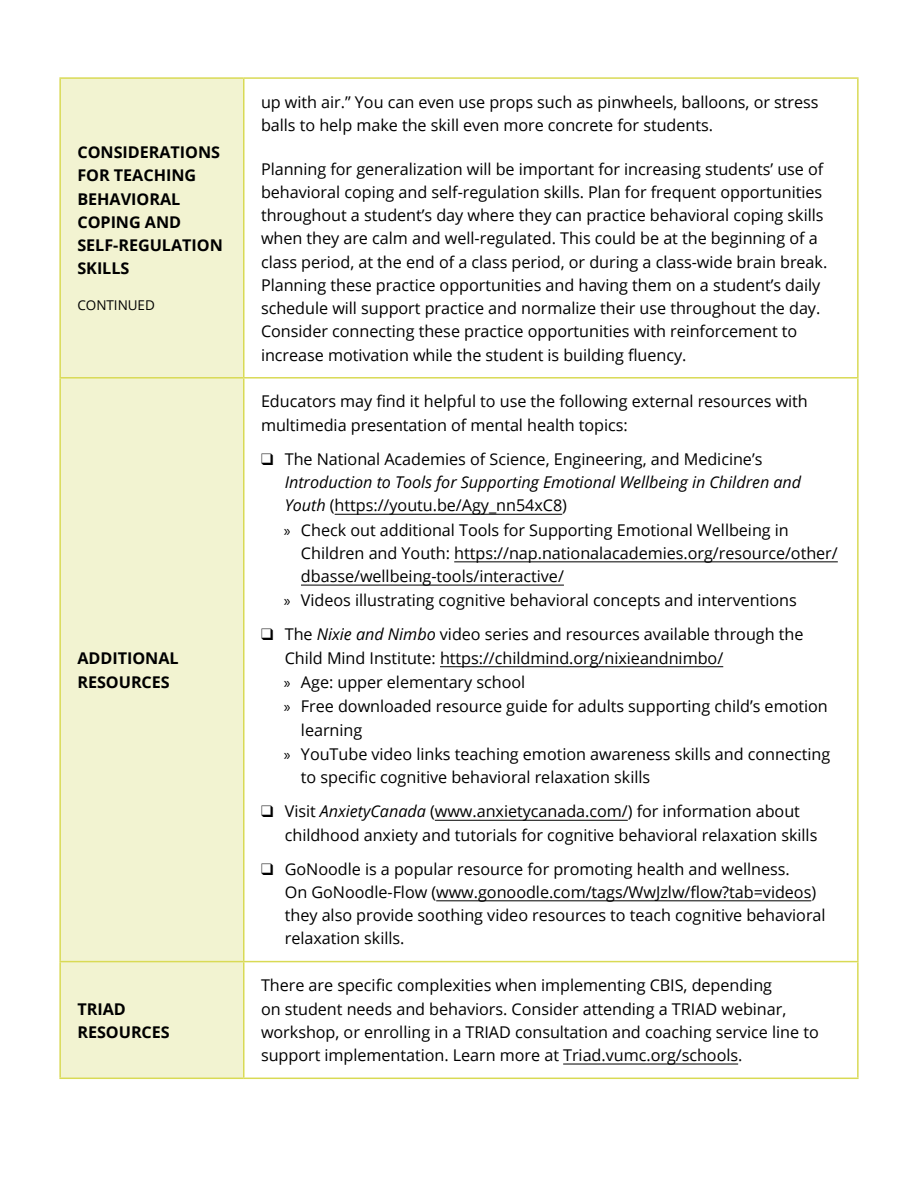
<style>
.page{position:relative;width:918px;height:1188px;background:#fff}
.page>*{position:absolute;margin:0;border:0;box-sizing:border-box;transform-origin:0 0}
.copy{font:16.2px/23.2px "Open Sans";letter-spacing:-.005em;color:#000}
.H2_cap{font:700 16.2px/23.2px "Open Sans";letter-spacing:-.005em;color:#000}
.H2_cap-2{font:13.5px "Open Sans";letter-spacing:-.005em;color:#000}
.s1{font-style:italic}
.s2{font-family:"Myriad Pro"}
</style>
<div class="page">
<div style="left:61px;top:79px;width:182px;height:999px;background:#f2f3d1"></div>
<hr style="left:59px;top:79px;width:2px;height:298px;background:#d9da55">
<hr style="left:59px;top:379px;width:2px;height:582px;background:#d9da55">
<hr style="left:59px;top:962px;width:2px;height:116px;background:#d9da55">
<hr style="left:59px;top:377px;width:185px;height:2px;background:#d9da55">
<hr style="left:59px;top:961px;width:185px;height:1px;background:#d9da55">
<hr style="left:59px;top:1078px;width:185px;height:1px;background:#d9da55">
<hr style="left:243px;top:79px;width:1px;height:298px;background:#d9da55">
<hr style="left:243px;top:379px;width:1px;height:582px;background:#d9da55">
<hr style="left:243px;top:962px;width:1px;height:116px;background:#d9da55">
<hr style="left:857px;top:79px;width:2px;height:298px;background:#d9da55">
<hr style="left:857px;top:379px;width:2px;height:582px;background:#d9da55">
<hr style="left:857px;top:962px;width:2px;height:116px;background:#d9da55">
<hr style="left:244px;top:377px;width:615px;height:2px;background:#d9da55">
<hr style="left:244px;top:961px;width:615px;height:1px;background:#d9da55">
<hr style="left:244px;top:1078px;width:615px;height:1px;background:#d9da55">
<hr style="left:59px;top:77px;width:185px;height:2px;background:#d9da55">
<hr style="left:244px;top:77px;width:615px;height:2px;background:#d9da55">
<hr style="left:335px;top:514px;width:227px;height:1px;background:#000">
<hr style="left:454px;top:561px;width:384px;height:1px;background:#000">
<hr style="left:301px;top:585px;width:263px;height:1px;background:#000">
<hr style="left:440px;top:666px;width:283px;height:1px;background:#000">
<hr style="left:435px;top:820px;width:193px;height:1px;background:#000">
<hr style="left:436px;top:900px;width:375px;height:1px;background:#000">
<hr style="left:563px;top:1064px;width:175px;height:1px;background:#000">
<h2 class="H2_cap" style="left:77px;top:140px;width:147px">CONSIDERATIONS<br>FOR TEACHING<br>BEHAVIORAL<br>COPING AND<br>SELF-REGULATION<br>SKILLS</h2>
<h2 class="H2_cap-2" style="left:77px;top:296px;width:79px">CONTINUED</h2>
<h2 class="H2_cap" style="left:77px;top:646px;width:103px">ADDITIONAL<br>RESOURCES</h2>
<h2 class="H2_cap" style="left:77px;top:997px;width:94px">TRIAD<br>RESOURCES</h2>
<p class="copy" style="left:261px;top:90px;width:559px">up with air.” You can even use props such as pinwheels, balloons, or stress balls to help make the skill even more concrete for students.</p>
<p class="copy" style="left:261px;top:157px;width:568px">Planning for generalization will be important for increasing students’ use of behavioral coping and self-regulation skills. Plan for frequent opportunities throughout a student’s day where they can practice behavioral coping skills when they are calm and well-regulated. This could be at the beginning of a class period, at the end of a class period, or during a class-wide brain break.<br>Planning these practice opportunities and having them on a student’s daily schedule will support practice and normalize their use throughout the day.<br>Consider connecting these practice opportunities with reinforcement to increase motivation while the student is building fluency.</p>
<p class="copy" style="left:261px;top:390px;width:548px">Educators may find it helpful to use the following external resources with multimedia presentation of mental health topics:</p>
<p class="copy" style="left:285px;top:447px;width:518px;text-indent:-24px">❑ The National Academies of Science, Engineering, and Medicine’s<br><span class="s1">Introduction to Tools for Supporting Emotional Wellbeing in Children and<br>Youth</span> (https://youtu.be/Agy_nn54xC8)</p>
<p class="copy" style="left:301px;top:518px;width:538px;text-indent:-17px"><span class="s2">»</span> Check out additional Tools for Supporting Emotional Wellbeing in<br>Children and Youth: https://nap.nationalacademies.org/resource/other/ dbasse/wellbeing-tools/interactive/</p>
<p class="copy" style="left:284px;top:589px;width:515px"><span class="s2">»</span> Videos illustrating cognitive behavioral concepts and interventions</p>
<p class="copy" style="left:285px;top:623px;width:520px;text-indent:-24px">❑ The <span class="s1">Nixie and Nimbo</span> video series and resources available through the<br>Child Mind Institute: https://childmind.org/nixieandnimbo/</p>
<p class="copy" style="left:284px;top:670px;width:243px"><span class="s2">»</span> Age: upper elementary school</p>
<p class="copy" style="left:301px;top:694px;width:528px;text-indent:-17px"><span class="s2">»</span> Free downloaded resource guide for adults supporting child’s emotion learning</p>
<p class="copy" style="left:301px;top:742px;width:531px;text-indent:-17px"><span class="s2">»</span> YouTube video links teaching emotion awareness skills and connecting to specific cognitive behavioral relaxation skills</p>
<p class="copy" style="left:285px;top:799px;width:534px;text-indent:-24px">❑ Visit <span class="s1">AnxietyCanada</span> (www.anxietycanada.com/) for information about childhood anxiety and tutorials for cognitive behavioral relaxation skills</p>
<p class="copy" style="left:285px;top:857px;width:542px;text-indent:-24px">❑ GoNoodle is a popular resource for promoting health and wellness.<br>On GoNoodle-Flow (www.gonoodle.com/tags/WwJzlw/flow?tab=videos) they also provide soothing video resources to teach cognitive behavioral relaxation skills.</p>
<p class="copy" style="left:261px;top:973px;width:559px">There are specific complexities when implementing CBIS, depending<br>on student needs and behaviors. Consider attending a TRIAD webinar, workshop, or enrolling in a TRIAD consultation and coaching service line to support implementation. Learn more at Triad.vumc.org/schools.</p>
</div>
